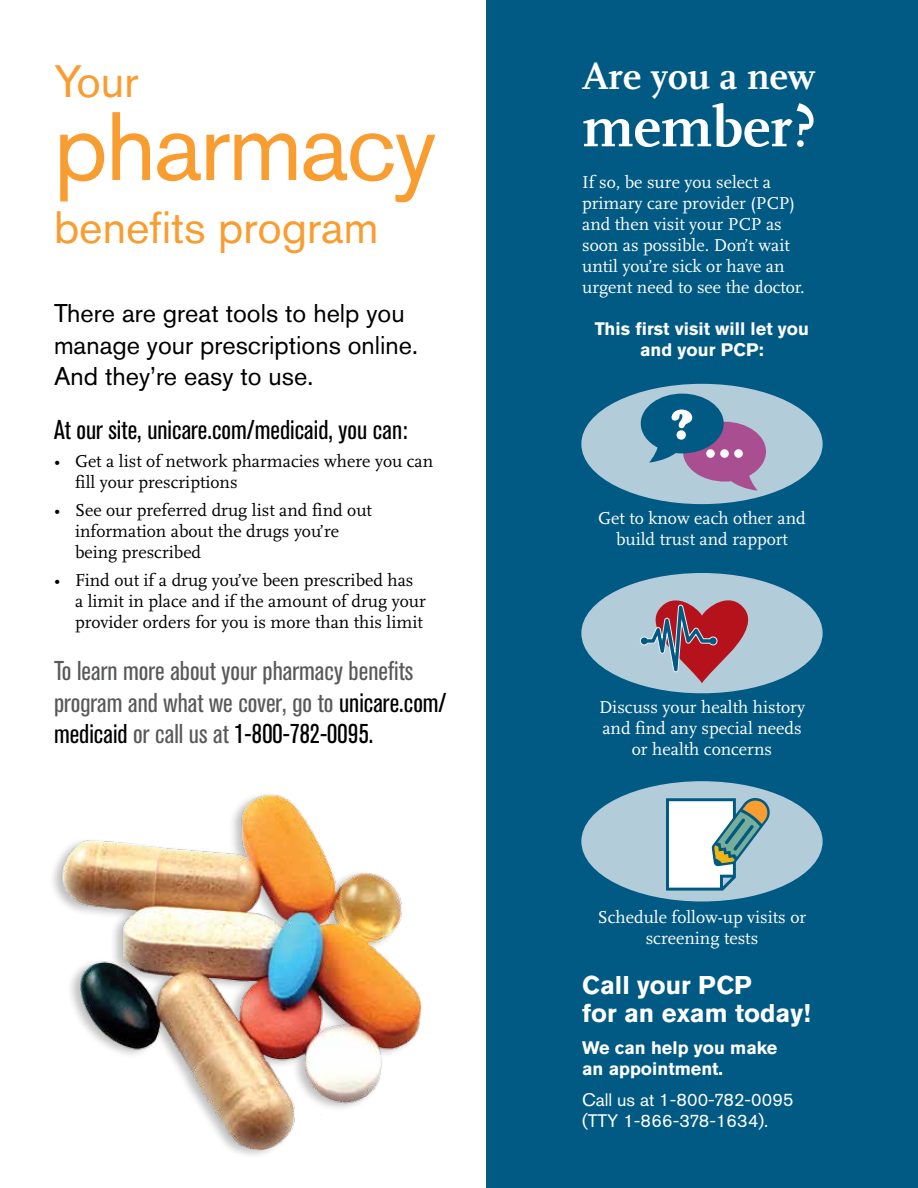
<style>
.page{position:relative;width:918px;height:1188px;background:#fff}
.page>*{position:absolute;margin:0;border:0;box-sizing:border-box;transform-origin:0 0}
.t1{font:96px "Akzidenz Grotesk Std";letter-spacing:-.02em;color:#f99d31}
.t2{font:700 58.5px "Scala LF";color:#fff}
.t3{font:45px "Akzidenz Grotesk Std";color:#f99d31}
.t4{font:700 39px "Scala LF";color:#fff}
.t5{font:condensed 27px/31.5px "Akzidenz Grotesk Std";color:#58595b}
.t6{font:condensed 27px "Akzidenz Grotesk Std";color:#000}
.t7{font:25.5px/31.5px "Akzidenz Grotesk Std";color:#000}
.t8{font:700 25.5px/28.5px "Akzidenz Grotesk Std";color:#fff}
.t9{font:18px/21px "Scala LF";color:#fff;text-align:center}
.t10{font:18px/21px "Scala LF";color:#000}
.t11{font:700 18px/21px "Akzidenz Grotesk Std";color:#fff;text-align:center}
.t12{font:18px/21px "Akzidenz Grotesk Std";color:#fff}
.s1{color:#000}
</style>
<div class="page">
<img style="left:53px;top:794px;width:369px;height:361px">
<div style="left:486px;top:0;width:432px;height:1188px;background:#005a84"></div>
<div style="left:582px;top:385px;width:240px;height:118px;background:#b2cdd9;border-radius:50%"></div>
<svg style="left:641px;top:394px;width:125px;height:97px"></svg>
<div style="left:582px;top:574px;width:240px;height:119px;background:#b2cdd9;border-radius:50%"></div>
<svg style="left:640px;top:600px;width:109px;height:83px"></svg>
<div style="left:582px;top:782px;width:240px;height:119px;background:#b2cdd9;border-radius:50%"></div>
<svg style="left:666px;top:798px;width:106px;height:93px"></svg>
<h2 class="t3" style="left:54px;top:55px;width:86px">Your</h2>
<h2 class="t1" style="left:54px;top:89px;width:384px">pharmacy</h2>
<h2 class="t3" style="left:54px;top:201px;width:326px">benefits program</h2>
<p class="t7" style="left:54px;top:298px;width:365px">There are great tools to help you manage your prescriptions online.<br>And they’re easy to use.</p>
<h3 class="t6" style="left:54px;top:415px;width:355px">At our site, unicare.com/medicaid, you can:</h3>
<p class="t10" style="left:75px;top:451px;width:360px;text-indent:-21px">• Get a list of network pharmacies where you can fill your prescriptions</p>
<p class="t10" style="left:75px;top:500px;width:298px;text-indent:-21px">• See our preferred drug list and find out information about the drugs you’re being prescribed</p>
<p class="t10" style="left:75px;top:570px;width:352px;text-indent:-21px">• Find out if a drug you’ve been prescribed has a limit in place and if the amount of drug your provider orders for you is more than this limit</p>
<p class="t5" style="left:54px;top:656px;width:394px">To learn more about your pharmacy benefits program and what we cover, go to <span class="s1">unicare.com/ medicaid</span> or call us at <span class="s1">1-800-782-0095.</span></p>
<h3 class="t4" style="left:582px;top:55px;width:235px">Are you a new</h3>
<h3 class="t2" style="left:582px;top:94px;width:235px">member?</h3>
<p class="t9" style="left:582px;top:172px;width:224px;text-align:left">If so, be sure you select a primary care provider (PCP) and then visit your PCP as soon as possible. Don’t wait until you’re sick or have an urgent need to see the doctor.</p>
<h4 class="t11" style="left:595px;top:319px;width:216px">This first visit will let you and your PCP:</h4>
<p class="t9" style="left:598px;top:508px;width:209px">Get to know each other and build trust and rapport</p>
<p class="t9" style="left:599px;top:697px;width:208px">Discuss your health history and find any special needs or health concerns</p>
<p class="t9" style="left:598px;top:907px;width:210px">Schedule follow-up visits or screening tests</p>
<p class="t8" style="left:582px;top:971px;width:230px">Call your PCP<br>for an exam today!</p>
<p class="t11" style="left:582px;top:1037px;width:197px;text-align:left">We can help you make an appointment.</p>
<p class="t12" style="left:582px;top:1089px;width:213px">Call us at 1-800-782-0095 (TTY 1-866-378-1634).</p>
</div>
